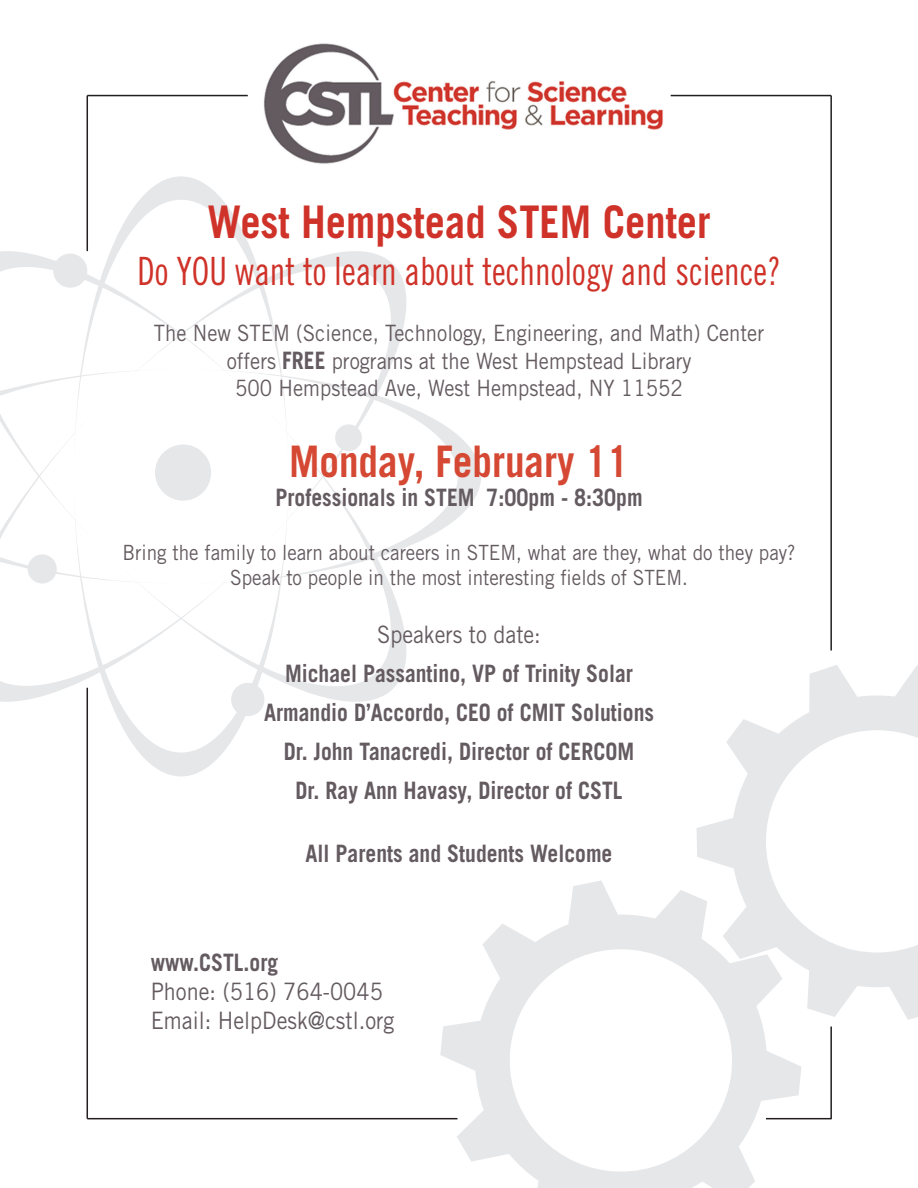
<style>
.page{position:relative;width:918px;height:1188px;background:#fff}
.page>*{position:absolute;margin:0;border:0;box-sizing:border-box;transform-origin:0 0}
.t1{font:700 45px "Trade Gothic";color:#cf3229;scale:.9 1}
.t2{font:700 43.5px "Trade Gothic";color:#d54833;scale:.9 1}
.t3{font:39px "Trade Gothic Cond Eighteen";color:#cf3229;scale:.9 1}
.t4{font:700 24px/39px "Trade Gothic";color:#645b60;text-align:center;scale:.9 1}
.t5{font:24px/28.8px "Trade Gothic";color:#645b60;scale:.9 1}
.t6{font:22.5px/27.9px "Trade Gothic";color:#645b60;text-align:center;scale:.9 1}
.t7{font:21px/25.2px "Trade Gothic";color:#645b60;text-align:center;scale:.9 1}
.s1{font-weight:700;font-size:24px}
</style>
<div class="page">
<svg style="left:697px;top:665px;width:221px;height:355px"></svg>
<svg style="left:440px;top:880px;width:361px;height:308px"></svg>
<svg style="left:86px;top:176px;width:152px;height:46px"></svg>
<svg style="left:86px;top:730px;width:152px;height:46px"></svg>
<svg style="left:435px;top:420px;width:46px;height:113px"></svg>
<svg style="left:257px;top:251px;width:149px;height:152px"></svg>
<svg style="left:0;top:585px;width:108px;height:145px"></svg>
<svg style="left:108px;top:403px;width:327px;height:327px"></svg>
<svg style="left:0;top:222px;width:257px;height:330px"></svg>
<svg style="left:0;top:369px;width:185px;height:216px"></svg>
<div style="left:155px;top:445px;width:56px;height:56px;background:#e6e7e9;border-radius:50%"></div>
<div style="left:231px;top:683px;width:33px;height:33px;background:#e6e7e9;border-radius:50%"></div>
<div style="left:335px;top:424px;width:27px;height:27px;background:#e6e7e9;border-radius:50%"></div>
<div style="left:53px;top:254px;width:34px;height:34px;background:#e6e7e9;border-radius:50%"></div>
<div style="left:28px;top:554px;width:29px;height:30px;background:#e6e7e9;border-radius:50%"></div>
<img style="left:264px;top:43px;width:399px;height:121px">
<hr style="left:87px;top:96px;width:1px;height:155px;background:#231f20">
<hr style="left:87px;top:95px;width:161px;height:1px;background:#231f20">
<hr style="left:671px;top:95px;width:160px;height:1px;background:#231f20">
<hr style="left:830px;top:96px;width:2px;height:555px;background:#231f20">
<hr style="left:830px;top:1027px;width:2px;height:92px;background:#231f20">
<hr style="left:87px;top:688px;width:1px;height:431px;background:#231f20">
<hr style="left:87px;top:1118px;width:371px;height:1px;background:#231f20">
<hr style="left:766px;top:1118px;width:65px;height:1px;background:#231f20">
<h1 class="t1" style="left:207px;top:194px;width:561px">West Hempstead STEM Center</h1>
<h3 class="t3" style="left:137px;top:248px;width:716px">Do YOU want to learn about technology and science?</h3>
<p class="t6" style="left:154px;top:318px;width:680px">The New STEM (Science, Technology, Engineering, and Math) Center offers <span class="s1">FREE</span> programs at the West Hempstead Library<br>500 Hempstead Ave, West Hempstead, NY 11552</p>
<h2 class="t2" style="left:289px;top:435px;width:379px">Monday, February 11</h2>
<p class="t4" style="left:275px;top:478px;width:410px">Professionals in STEM 7:00pm - 8:30pm</p>
<p class="t7" style="left:123px;top:540px;width:749px">Bring the family to learn about careers in STEM, what are they, what do they pay?<br>Speak to people in the most interesting fields of STEM.</p>
<p class="t5" style="left:377px;top:620px;width:183px">Speakers to date:</p>
<p class="t4" style="left:264px;top:654px;width:435px">Michael Passantino, VP of Trinity Solar Armandio D’Accordo, CEO of CMIT Solutions Dr. John Tanacredi, Director of CERCOM<br>Dr. Ray Ann Havasy, Director of CSTL</p>
<p class="t4" style="left:306px;top:834px;width:342px">All Parents and Students Welcome</p>
<p class="t4" style="left:151px;top:943px;width:143px">www.CSTL.org</p>
<p class="t5" style="left:151px;top:976px;width:272px">Phone: (516) 764-0045<br>Email: HelpDesk@cstl.org</p>
</div>
